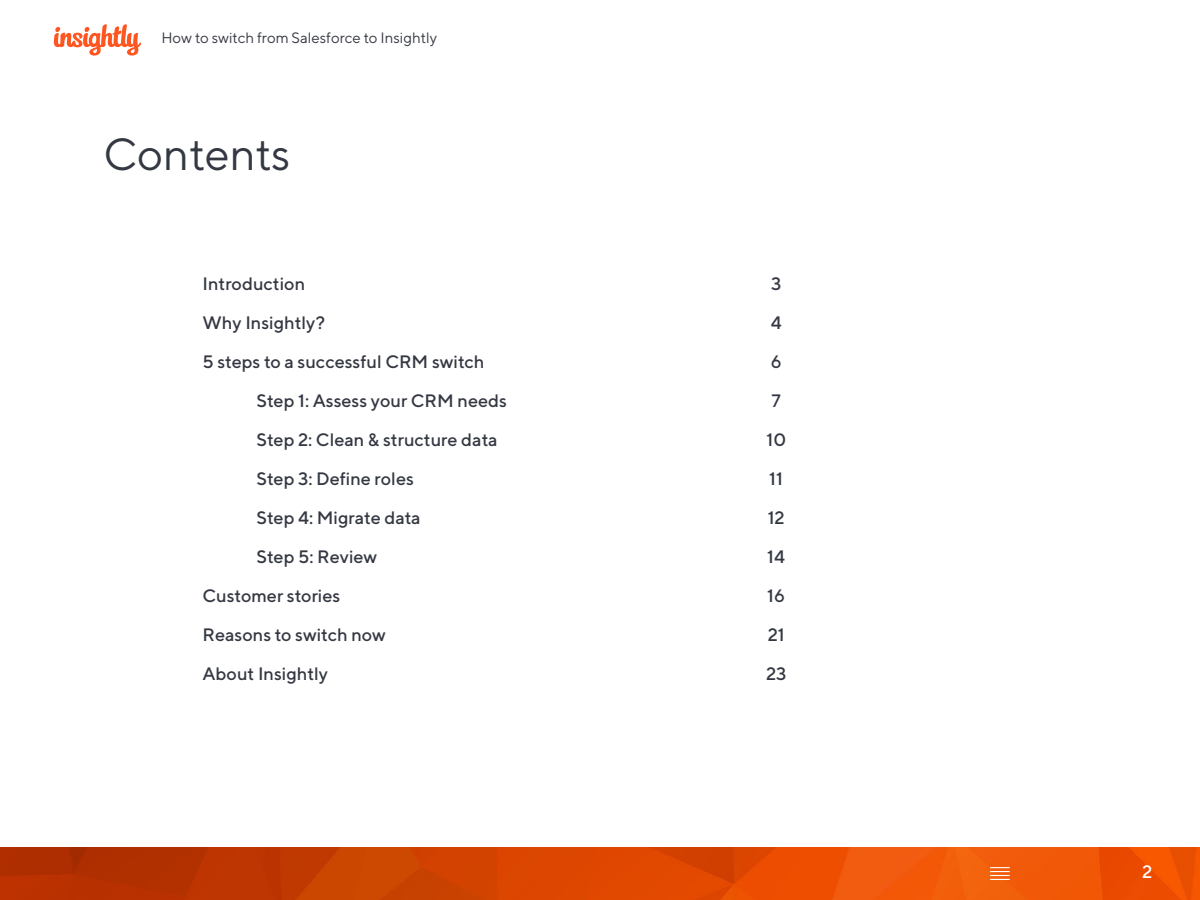
<style>
.page{position:relative;width:1200px;height:900px;background:#fff}
.page>*{position:absolute;margin:0;border:0;box-sizing:border-box;transform-origin:0 0}
.t1{font:45px "TT Norms";color:#343842}
.t2{font:500 18px "TT Norms";color:#343842}
.t3{font:500 18px "TT Norms";color:#fff}
.t4{font:15px "TT Norms";color:#343842}
</style>
<div class="page">
<svg style="left:54px;top:24px;width:87px;height:32px"></svg>
<img style="left:0;top:847px;width:1200px;height:53px">
<svg style="left:990px;top:867px;width:20px;height:13px"></svg>
<p class="t4" style="left:161px;top:29px;width:277px">How to switch from Salesforce to Insightly</p>
<h1 class="t1" style="left:103px;top:127px;width:188px">Contents</h1>
<p class="t2" style="left:202px;top:273px;width:104px">Introduction</p>
<p class="t2" style="left:771px;top:273px;width:12px">3</p>
<p class="t2" style="left:202px;top:312px;width:124px">Why Insightly?</p>
<p class="t2" style="left:771px;top:312px;width:12px">4</p>
<p class="t2" style="left:202px;top:351px;width:283px">5 steps to a successful CRM switch</p>
<p class="t2" style="left:771px;top:351px;width:12px">6</p>
<p class="t2" style="left:256px;top:390px;width:252px">Step 1: Assess your CRM needs</p>
<p class="t2" style="left:772px;top:390px;width:11px">7</p>
<p class="t2" style="left:256px;top:429px;width:243px">Step 2: Clean &amp; structure data</p>
<p class="t2" style="left:766px;top:429px;width:21px">10</p>
<p class="t2" style="left:256px;top:468px;width:159px">Step 3: Define roles</p>
<p class="t2" style="left:769px;top:468px;width:15px">11</p>
<p class="t2" style="left:256px;top:507px;width:166px">Step 4: Migrate data</p>
<p class="t2" style="left:768px;top:507px;width:19px">12</p>
<p class="t2" style="left:256px;top:546px;width:122px">Step 5: Review</p>
<p class="t2" style="left:767px;top:546px;width:19px">14</p>
<p class="t2" style="left:202px;top:585px;width:139px">Customer stories</p>
<p class="t2" style="left:767px;top:585px;width:19px">16</p>
<p class="t2" style="left:202px;top:624px;width:185px">Reasons to switch now</p>
<p class="t2" style="left:768px;top:624px;width:19px">21</p>
<p class="t2" style="left:202px;top:663px;width:127px">About Insightly</p>
<p class="t2" style="left:766px;top:663px;width:22px">23</p>
<p class="t3" style="left:1142px;top:861px;width:13px">2</p>
</div>
